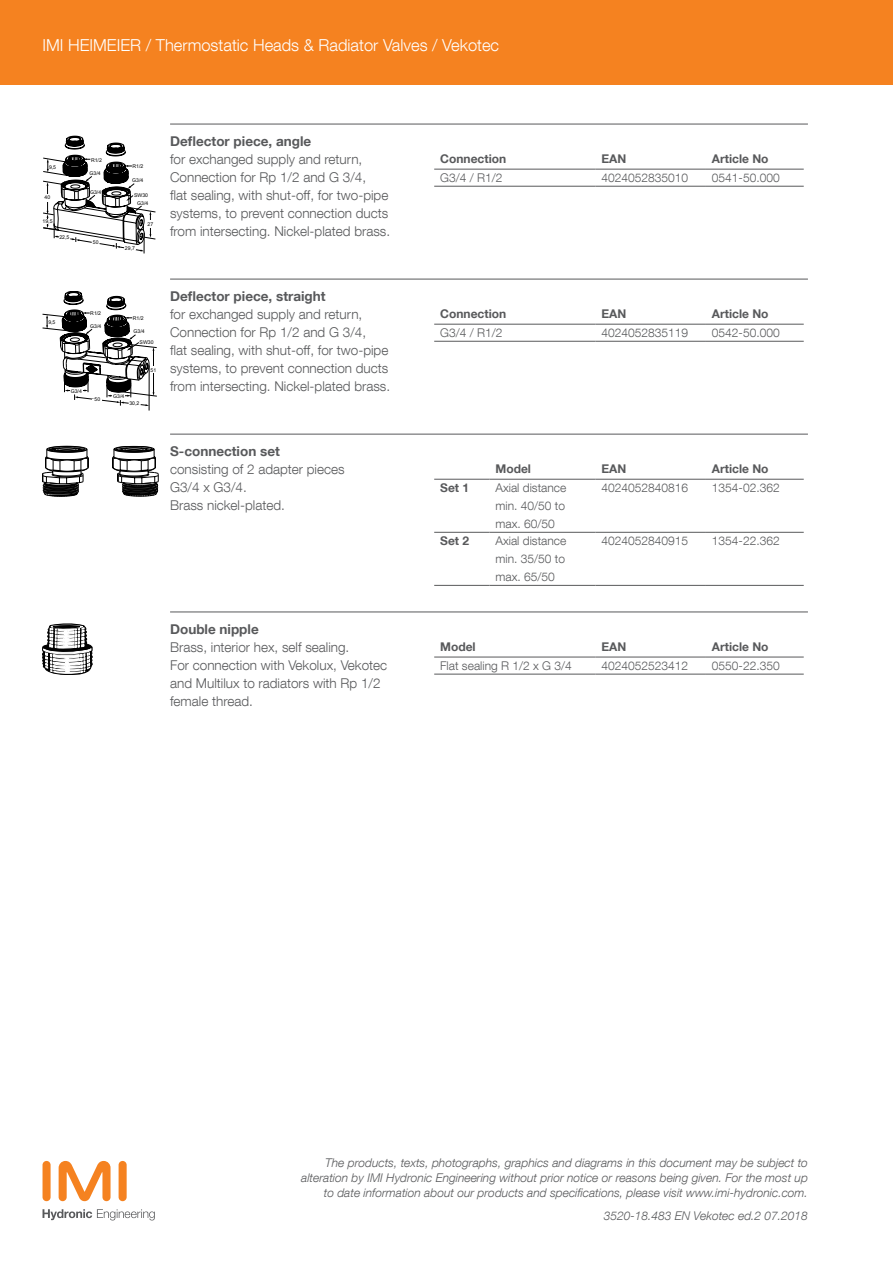
<style>
.page{position:relative;width:893px;height:1263px;background:#fff}
.page>*{position:absolute;margin:0;border:0;box-sizing:border-box;transform-origin:0 0}
.t1{font:300 16.5px "Helvetica Neue LT Com";color:#fff}
.t2{font:300 13.5px/18px "Helvetica Neue LT Com";color:#58595b}
.t3{font:700 13.5px "Helvetica Neue LT Com";color:#58595b}
.t4{font:italic 300 12px/15px "Helvetica Neue LT Com";color:#58595b;text-align:right}
.t5{font:300 12px/18px "Helvetica Neue LT Com";color:#58595b;text-align:justify}
.t6{font:700 12px "Helvetica Neue LT Com";color:#58595b}
.t7{font:5.1px "Arial";color:#000}
</style>
<div class="page">
<div style="left:0;top:0;width:893px;height:85px;background:#f58220"></div>
<div style="left:43px;top:1161px;width:8px;height:40px;background:#f58220;border-radius:4px"></div>
<div style="left:119px;top:1161px;width:8px;height:40px;background:#f58220;border-radius:4px"></div>
<svg style="left:59px;top:1161px;width:52px;height:40px"></svg>
<svg style="left:43px;top:1209px;width:112px;height:11px"></svg>
<hr style="left:170px;top:124px;width:638px;height:1px;background:#58595b">
<hr style="left:434px;top:169px;width:161px;height:1px;background:#58595b">
<hr style="left:434px;top:186px;width:161px;height:1px;background:#58595b">
<hr style="left:595px;top:169px;width:111px;height:1px;background:#58595b">
<hr style="left:595px;top:186px;width:111px;height:1px;background:#58595b">
<hr style="left:706px;top:169px;width:98px;height:1px;background:#58595b">
<hr style="left:706px;top:186px;width:98px;height:1px;background:#58595b">
<hr style="left:170px;top:279px;width:638px;height:1px;background:#58595b">
<hr style="left:434px;top:324px;width:161px;height:1px;background:#58595b">
<hr style="left:434px;top:341px;width:161px;height:1px;background:#58595b">
<hr style="left:595px;top:324px;width:111px;height:1px;background:#58595b">
<hr style="left:595px;top:341px;width:111px;height:1px;background:#58595b">
<hr style="left:706px;top:324px;width:98px;height:1px;background:#58595b">
<hr style="left:706px;top:341px;width:98px;height:1px;background:#58595b">
<hr style="left:170px;top:434px;width:638px;height:1px;background:#58595b">
<hr style="left:434px;top:479px;width:55px;height:1px;background:#58595b">
<hr style="left:489px;top:479px;width:106px;height:1px;background:#58595b">
<hr style="left:595px;top:479px;width:111px;height:1px;background:#58595b">
<hr style="left:706px;top:479px;width:98px;height:1px;background:#58595b">
<hr style="left:434px;top:532px;width:55px;height:1px;background:#58595b">
<hr style="left:434px;top:585px;width:55px;height:1px;background:#58595b">
<hr style="left:489px;top:532px;width:106px;height:1px;background:#58595b">
<hr style="left:489px;top:585px;width:106px;height:1px;background:#58595b">
<hr style="left:595px;top:532px;width:111px;height:1px;background:#58595b">
<hr style="left:595px;top:585px;width:111px;height:1px;background:#58595b">
<hr style="left:706px;top:532px;width:98px;height:1px;background:#58595b">
<hr style="left:706px;top:585px;width:98px;height:1px;background:#58595b">
<hr style="left:170px;top:612px;width:638px;height:1px;background:#58595b">
<hr style="left:434px;top:657px;width:161px;height:1px;background:#58595b">
<hr style="left:434px;top:674px;width:161px;height:1px;background:#58595b">
<hr style="left:595px;top:657px;width:111px;height:1px;background:#58595b">
<hr style="left:595px;top:674px;width:111px;height:1px;background:#58595b">
<hr style="left:706px;top:657px;width:98px;height:1px;background:#58595b">
<hr style="left:706px;top:674px;width:98px;height:1px;background:#58595b">
<svg style="left:43px;top:136px;width:113px;height:117px"></svg>
<hr style="left:149px;top:365px;width:1px;height:46px;background:#000">
<svg style="left:43px;top:291px;width:114px;height:115px"></svg>
<svg style="left:42px;top:446px;width:117px;height:50px"></svg>
<svg style="left:43px;top:624px;width:49px;height:50px"></svg>
<p class="t1" style="left:43px;top:35px;width:458px">IMI HEIMEIER / Thermostatic Heads &amp; Radiator Valves / Vekotec</p>
<p class="t7" style="left:49px;top:164px;width:9px">9,5</p>
<p class="t7" style="left:45px;top:194px;width:7px">40</p>
<p class="t7" style="left:43px;top:218px;width:12px">19,5</p>
<p class="t7" style="left:59px;top:234px;width:12px">22,5</p>
<p class="t7" style="left:91px;top:156px;width:12px">R1/2</p>
<p class="t7" style="left:90px;top:170px;width:13px">G3/4</p>
<p class="t7" style="left:90px;top:189px;width:13px">G3/4</p>
<p class="t7" style="left:93px;top:239px;width:7px">50</p>
<p class="t7" style="left:133px;top:163px;width:12px">R1/2</p>
<p class="t7" style="left:132px;top:177px;width:13px">G3/4</p>
<p class="t7" style="left:134px;top:192px;width:16px">SW30</p>
<p class="t7" style="left:137px;top:200px;width:13px">G3/4</p>
<p class="t7" style="left:147px;top:221px;width:7px">27</p>
<p class="t3" style="left:170px;top:132px;width:143px">Deflector piece, angle</p>
<p class="t2" style="left:170px;top:150px;width:222px">for exchanged supply and return, Connection for Rp 1/2 and G 3/4,<br>flat sealing, with shut-off, for two-pipe systems, to prevent connection ducts from intersecting. Nickel-plated brass.</p>
<p class="t6" style="left:440px;top:151px;width:67px">Connection</p>
<p class="t6" style="left:601px;top:151px;width:26px">EAN</p>
<p class="t6" style="left:712px;top:151px;width:58px">Article No</p>
<p class="t5" style="left:440px;top:168px;width:64px">G3/4 / R1/2</p>
<p class="t5" style="left:601px;top:168px;width:88px">4024052835010</p>
<p class="t5" style="left:712px;top:168px;width:69px">0541-50.000</p>
<p class="t7" style="left:125px;top:245px;width:12px">29,7</p>
<p class="t7" style="left:48px;top:319px;width:9px">9,5</p>
<p class="t7" style="left:90px;top:310px;width:12px">R1/2</p>
<p class="t7" style="left:90px;top:322px;width:13px">G3/4</p>
<p class="t7" style="left:71px;top:387px;width:13px">G3/4</p>
<p class="t7" style="left:95px;top:396px;width:7px">50</p>
<p class="t7" style="left:133px;top:315px;width:12px">R1/2</p>
<p class="t7" style="left:134px;top:328px;width:13px">G3/4</p>
<p class="t7" style="left:140px;top:339px;width:16px">SW30</p>
<p class="t7" style="left:113px;top:393px;width:13px">G3/4</p>
<p class="t7" style="left:129px;top:400px;width:12px">30,2</p>
<p class="t7" style="left:151px;top:367px;width:7px">51</p>
<p class="t3" style="left:170px;top:287px;width:157px">Deflector piece, straight</p>
<p class="t2" style="left:170px;top:305px;width:222px">for exchanged supply and return, Connection for Rp 1/2 and G 3/4,<br>flat sealing, with shut-off, for two-pipe systems, to prevent connection ducts from intersecting. Nickel-plated brass.</p>
<p class="t6" style="left:440px;top:306px;width:67px">Connection</p>
<p class="t6" style="left:601px;top:306px;width:26px">EAN</p>
<p class="t6" style="left:712px;top:306px;width:58px">Article No</p>
<p class="t5" style="left:440px;top:323px;width:64px">G3/4 / R1/2</p>
<p class="t5" style="left:601px;top:323px;width:88px">4024052835119</p>
<p class="t5" style="left:712px;top:323px;width:69px">0542-50.000</p>
<p class="t3" style="left:170px;top:442px;width:111px">S-connection set</p>
<p class="t2" style="left:170px;top:460px;width:176px">consisting of 2 adapter pieces<br>G3/4 x G3/4.<br>Brass nickel-plated.</p>
<p class="t6" style="left:495px;top:461px;width:37px">Model</p>
<p class="t6" style="left:601px;top:461px;width:26px">EAN</p>
<p class="t6" style="left:712px;top:461px;width:58px">Article No</p>
<p class="t6" style="left:440px;top:480px;width:30px">Set 1</p>
<p class="t5" style="left:495px;top:478px;width:72px">Axial distance min. 40/50 to max. 60/50</p>
<p class="t5" style="left:601px;top:478px;width:88px">4024052840816</p>
<p class="t5" style="left:712px;top:478px;width:69px">1354-02.362</p>
<p class="t6" style="left:440px;top:533px;width:30px">Set 2</p>
<p class="t5" style="left:495px;top:532px;width:72px">Axial distance min. 35/50 to max. 65/50</p>
<p class="t5" style="left:601px;top:532px;width:88px">4024052840915</p>
<p class="t5" style="left:712px;top:532px;width:69px">1354-22.362</p>
<p class="t3" style="left:170px;top:620px;width:90px">Double nipple</p>
<p class="t2" style="left:170px;top:637px;width:219px">Brass, interior hex, self sealing.<br>For connection with Vekolux, Vekotec and Multilux to radiators with Rp 1/2 female thread.</p>
<p class="t6" style="left:440px;top:639px;width:37px">Model</p>
<p class="t6" style="left:601px;top:639px;width:26px">EAN</p>
<p class="t6" style="left:712px;top:639px;width:58px">Article No</p>
<p class="t5" style="left:440px;top:656px;width:133px">Flat sealing R 1/2 x G 3/4</p>
<p class="t5" style="left:601px;top:656px;width:88px">4024052523412</p>
<p class="t5" style="left:712px;top:656px;width:69px">0550-22.350</p>
<p class="t4" style="left:301px;top:1155px;width:508px">The products, texts, photographs, graphics and diagrams in this document may be subject to alteration by IMI Hydronic Engineering without prior notice or reasons being given. For the most up to date information about our products and specifications, please visit www.imi-hydronic.com.</p>
<p class="t4" style="left:604px;top:1208px;width:206px">3520-18.483 EN Vekotec ed.2 07.2018</p>
</div>
